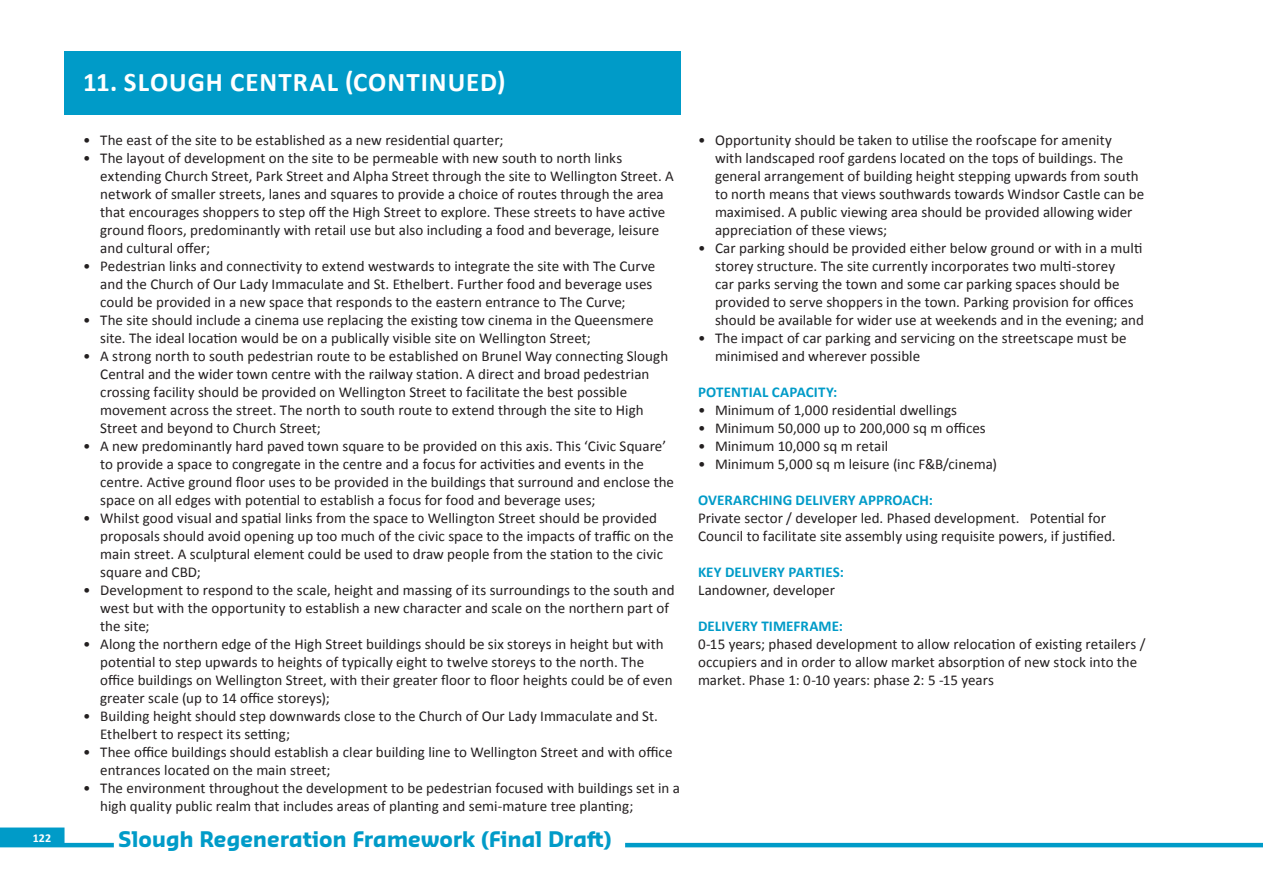
<style>
.page{position:relative;width:1263px;height:893px;background:#fff}
.page>*{position:absolute;margin:0;border:0;box-sizing:border-box;transform-origin:0 0}
.t1{font:700 27px "Calibri";letter-spacing:.035em;color:#fff}
.t2{font:700 21px "Sansa Pro";letter-spacing:-.01em;color:#009bc8}
.t3{font:15px/18px "Calibri";letter-spacing:.005em;color:#231f20}
.t4{font:700 15px "Calibri";letter-spacing:.005em;color:#009bc8}
.t5{font:700 12px "Calibri";color:#fff}
</style>
<div class="page">
<div style="left:64px;top:51px;width:617px;height:64px;background:#009bc8"></div>
<hr style="left:625px;top:843px;width:638px;height:4px;background:#009bc8">
<hr style="left:0;top:843px;width:114px;height:4px;background:#009bc8">
<div style="left:0;top:827px;width:65px;height:19px;background:#009bc8;border:2px solid #009bc8"></div>
<p class="t5" style="left:33px;top:830px;width:20px">122</p>
<h1 class="t1" style="left:83px;top:66px;width:424px">11. SLOUGH CENTRAL (CONTINUED)</h1>
<p class="t3" style="left:83px;top:131px;width:422px">• The east of the site to be established as a new residential quarter;</p>
<p class="t3" style="left:100px;top:149px;width:575px;text-indent:-17px">• The layout of development on the site to be permeable with new south to north links extending Church Street, Park Street and Alpha Street through the site to Wellington Street. A network of smaller streets, lanes and squares to provide a choice of routes through the area that encourages shoppers to step off the High Street to explore. These streets to have active ground floors, predominantly with retail use but also including a food and beverage, leisure and cultural offer;</p>
<p class="t3" style="left:100px;top:257px;width:557px;text-indent:-17px">• Pedestrian links and connectivity to extend westwards to integrate the site with The Curve and the Church of Our Lady Immaculate and St. Ethelbert. Further food and beverage uses could be provided in a new space that responds to the eastern entrance to The Curve;</p>
<p class="t3" style="left:100px;top:311px;width:555px;text-indent:-17px">• The site should include a cinema use replacing the existing tow cinema in the Queensmere site. The ideal location would be on a publically visible site on Wellington Street;</p>
<p class="t3" style="left:100px;top:347px;width:569px;text-indent:-17px">• A strong north to south pedestrian route to be established on Brunel Way connecting Slough Central and the wider town centre with the railway station. A direct and broad pedestrian crossing facility should be provided on Wellington Street to facilitate the best possible movement across the street. The north to south route to extend through the site to High Street and beyond to Church Street;</p>
<p class="t3" style="left:100px;top:437px;width:575px;text-indent:-17px">• A new predominantly hard paved town square to be provided on this axis. This ‘Civic Square’ to provide a space to congregate in the centre and a focus for activities and events in the centre. Active ground floor uses to be provided in the buildings that surround and enclose the space on all edges with potential to establish a focus for food and beverage uses;</p>
<p class="t3" style="left:100px;top:509px;width:575px;text-indent:-17px">• Whilst good visual and spatial links from the space to Wellington Street should be provided proposals should avoid opening up too much of the civic space to the impacts of traffic on the main street. A sculptural element could be used to draw people from the station to the civic square and CBD;</p>
<p class="t3" style="left:100px;top:581px;width:576px;text-indent:-17px">• Development to respond to the scale, height and massing of its surroundings to the south and west but with the opportunity to establish a new character and scale on the northern part of the site;</p>
<p class="t3" style="left:100px;top:635px;width:574px;text-indent:-17px">• Along the northern edge of the High Street buildings should be six storeys in height but with potential to step upwards to heights of typically eight to twelve storeys to the north. The office buildings on Wellington Street, with their greater floor to floor heights could be of even greater scale (up to 14 office storeys);</p>
<p class="t3" style="left:100px;top:707px;width:559px;text-indent:-17px">• Building height should step downwards close to the Church of Our Lady Immaculate and St.<br>Ethelbert to respect its setting;</p>
<p class="t3" style="left:100px;top:743px;width:574px;text-indent:-17px">• Thee office buildings should establish a clear building line to Wellington Street and with office entrances located on the main street;</p>
<p class="t3" style="left:100px;top:779px;width:581px;text-indent:-17px">• The environment throughout the development to be pedestrian focused with buildings set in a high quality public realm that includes areas of planting and semi-mature tree planting;</p>
<h2 class="t2" style="left:118px;top:825px;width:495px">Slough Regeneration Framework (Final Draft)</h2>
<p class="t3" style="left:715px;top:131px;width:431px;text-indent:-17px">• Opportunity should be taken to utilise the roofscape for amenity<br>with landscaped roof gardens located on the tops of buildings. The general arrangement of building height stepping upwards from south to north means that views southwards towards Windsor Castle can be maximised. A public viewing area should be provided allowing wider appreciation of these views;</p>
<p class="t3" style="left:715px;top:239px;width:430px;text-indent:-17px">• Car parking should be provided either below ground or with in a multi storey structure. The site currently incorporates two multi-storey<br>car parks serving the town and some car parking spaces should be provided to serve shoppers in the town. Parking provision for offices should be available for wider use at weekends and in the evening; and</p>
<p class="t3" style="left:715px;top:329px;width:413px;text-indent:-17px">• The impact of car parking and servicing on the streetscape must be minimised and wherever possible</p>
<p class="t4" style="left:698px;top:383px;width:141px">POTENTIAL CAPACITY:</p>
<p class="t3" style="left:698px;top:401px;width:261px">• Minimum of 1,000 residential dwellings</p>
<p class="t3" style="left:698px;top:419px;width:289px">• Minimum 50,000 up to 200,000 sq m offices</p>
<p class="t3" style="left:698px;top:437px;width:192px">• Minimum 10,000 sq m retail</p>
<p class="t3" style="left:698px;top:455px;width:300px">• Minimum 5,000 sq m leisure (inc F&amp;B/cinema)</p>
<p class="t4" style="left:698px;top:491px;width:237px">OVERARCHING DELIVERY APPROACH:</p>
<p class="t3" style="left:698px;top:509px;width:419px">Private sector / developer led. Phased development. Potential for<br>Council to facilitate site assembly using requisite powers, if justified.</p>
<p class="t4" style="left:698px;top:563px;width:147px">KEY DELIVERY PARTIES:</p>
<p class="t3" style="left:698px;top:581px;width:139px">Landowner, developer</p>
<p class="t4" style="left:698px;top:617px;width:146px">DELIVERY TIMEFRAME:</p>
<p class="t3" style="left:698px;top:635px;width:449px">0-15 years; phased development to allow relocation of existing retailers / occupiers and in order to allow market absorption of new stock into the market. Phase 1: 0-10 years: phase 2: 5 -15 years</p>
</div>
